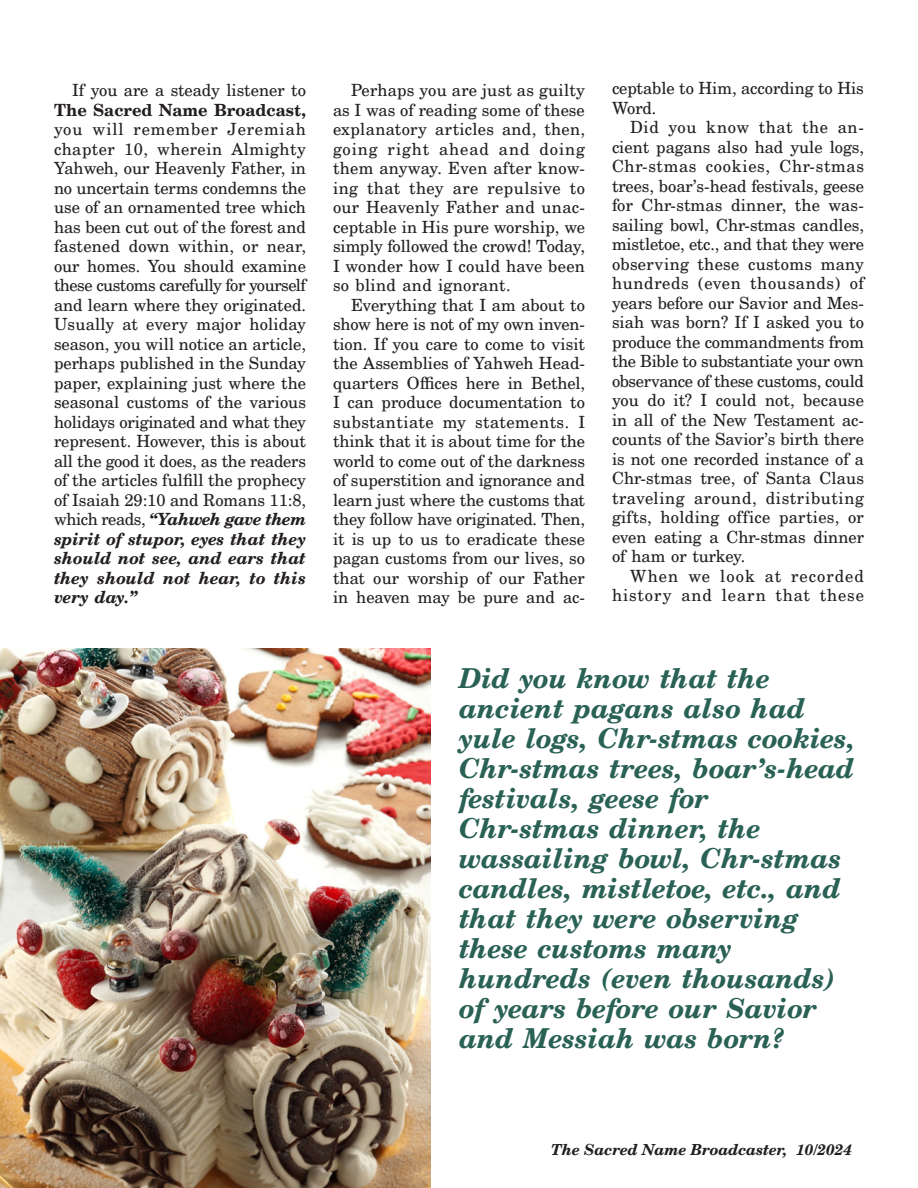
<style>
.page{position:relative;width:918px;height:1188px;background:#fff}
.page>*{position:absolute;margin:0;border:0;box-sizing:border-box;transform-origin:0 0}
.Attention_getter{font:italic 700 27px/30px "C059";color:#2a6155}
.Body_text{font:16.5px/19.5px "C059";color:#231f20;text-align:justify}
.Body_text-2{font:16.5px/19.5px "C059";letter-spacing:.055em;color:#231f20;text-align:right}
.t1{font:italic 700 15px "C059";color:#231f20}
.s1{font-weight:700}
.s2{font-weight:700;font-style:italic}
</style>
<div class="page">
<img style="left:0;top:648px;width:430px;height:540px">
<p class="Body_text" style="left:54px;top:80px;width:254px;text-indent:18px">If you are a steady listener to <span class="s1">The Sacred Name Broadcast, </span>you will remember Jeremiah chapter 10, wherein Almighty Yahweh, our Heavenly Father, in no uncertain terms condemns the use of an ornamented tree which has been cut out of the forest and fastened down within, or near, our homes. You should examine these customs carefully for yourself and learn where they originated.<br>Usually at every major holiday season, you will notice an article, perhaps published in the Sunday paper, explaining just where the seasonal customs of the various holidays originated and what they represent. However, this is about all the good it does, as the readers of the articles fulfill the prophecy of Isaiah 29:10 and Romans 11:8, which reads, <span class="s2">“Yahweh gave them spirit of stupor, eyes that they should not see, and ears that they should not hear, to this very day.”</span></p>
<p class="Body_text" style="left:333px;top:80px;width:254px;text-indent:18px">Perhaps you are just as guilty as I was of reading some of these explanatory articles and, then, going right ahead and doing them anyway. Even after know&shy;ing that they are repulsive to our Heavenly Father and unac&shy;ceptable in His pure worship, we simply followed the crowd! Today, I wonder how I could have been so blind and ignorant.</p>
<p class="Body_text" style="left:333px;top:294px;width:254px;text-indent:18px">Everything that I am about to show here is not of my own inven&shy;tion. If you care to come to visit the Assemblies of Yahweh Head&shy;quarters Offices here in Bethel, I can produce documentation to substantiate my statements. I think that it is about time for the world to come out of the darkness of superstition and ignorance and learn just where the customs that they follow have originated. Then, it is up to us to eradicate these pagan customs from our lives, so that our worship of our Father in heaven may be pure and ac-</p>
<p class="Body_text" style="left:612px;top:78px;width:253px">ceptable to Him, according to His<br>Word.</p>
<p class="Body_text" style="left:612px;top:117px;width:254px;text-indent:18px">Did you know that the an&shy;cient pagans also had yule logs, Chr‑stmas cookies, Chr-stmas trees, boar’s-head festivals, geese for Chr-stmas dinner, the was&shy;sailing bowl, Chr-stmas candles, mistletoe, etc., and that they were observing these customs many hundreds (even thousands) of years before our Savior and Mes&shy;siah was born? If I asked you to produce the commandments from the Bible to substantiate your own observance of these customs, could you do it? I could not, because in all of the New Testament ac&shy;counts of the Savior’s birth there is not one recorded instance of a Chr-stmas tree, of Santa Claus traveling around, distributing gifts, holding office parties, or even eating a Chr-stmas dinner of ham or turkey.</p>
<p class="Body_text-2" style="left:612px;top:565px;width:254px">When we look at recorded history and learn that these</p>
<p class="Attention_getter" style="left:459px;top:662px;width:398px">Did you know that the ancient pagans also had yule logs, Chr‑stmas cookies,<br>Chr-stmas trees, boar’s-head festivals, geese for<br>Chr-stmas dinner, the wassailing bowl, Chr-stmas candles, mistletoe, etc., and that they were observing these customs many hundreds (even thousands) of years before our Savior and Messiah was born?</p>
<p class="t1" style="left:551px;top:1138px;width:302px">The Sacred Name Broadcaster, 10/2024</p>
</div>
